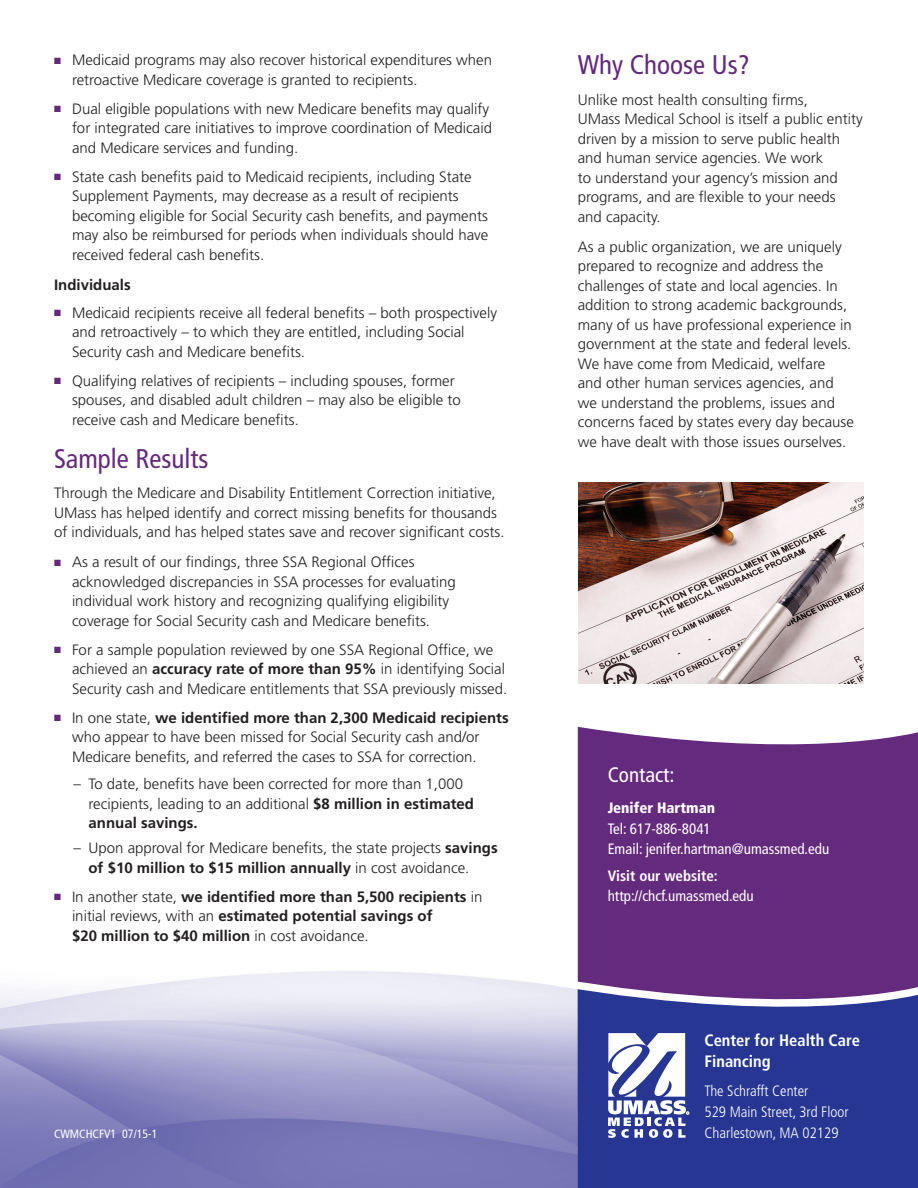
<style>
.page{position:relative;width:918px;height:1188px;background:#fff}
.page>*{position:absolute;margin:0;border:0;box-sizing:border-box;transform-origin:0 0}
.Headers{font:condensed 27px "Frutiger LT Std";color:#642a7d}
.Headers-2{font:condensed 21px "Frutiger LT Std";color:#fff}
.t1{font:700 condensed 16.5px/21px "Frutiger LT Std";color:#fff}
.Body_Copy{font:300 15px/19.5px "Frutiger LT Std";color:#231f20}
.Body_Copy-2{font:700 15px/19.6px "Frutiger LT Std";color:#231f20}
.Body_Copy-3{font:condensed 15px/19.5px "Frutiger LT Std";color:#fff}
.t2{font:300 condensed 15px "Frutiger LT Std";color:#fff}
.Body_Copy-4{font:900 condensed 15px "Frutiger LT Std";color:#fff}
.t3{font:condensed 12px "Frutiger LT Std";color:#fff}
.s1{color:#642a7d}
.s2{font-weight:700}
.s3{font-stretch:condensed}
.s4{font-weight:300}
</style>
<div class="page">
<img style="left:0;top:962px;width:578px;height:226px">
<div style="left:578px;top:727px;width:340px;height:245px;background:#642a7d"></div>
<div style="left:578px;top:1138px;width:340px;height:50px;background:#263692"></div>
<svg style="left:539px;top:972px;width:379px;height:166px;background:#5559a3"></svg>
<img style="left:579px;top:483px;width:285px;height:201px">
<p class="Body_Copy" style="left:72px;top:51px;width:422px;text-indent:-18px"><span class="s1">■</span> Medicaid programs may also recover historical expenditures when retroactive Medicare coverage is granted to recipients.</p>
<p class="Body_Copy" style="left:72px;top:99px;width:422px;text-indent:-18px"><span class="s1">■</span> Dual eligible populations with new Medicare benefits may qualify for integrated care initiatives to improve coordination of Medicaid and Medicare services and funding.</p>
<p class="Body_Copy" style="left:72px;top:167px;width:418px;text-indent:-18px"><span class="s1">■</span> State cash benefits paid to Medicaid recipients, including State Supplement Payments, may decrease as a result of recipients becoming eligible for Social Security cash benefits, and payments may also be reimbursed for periods when individuals should have received federal cash benefits.</p>
<p class="Body_Copy-2" style="left:54px;top:275px;width:78px">Individuals</p>
<p class="Body_Copy" style="left:72px;top:303px;width:427px;text-indent:-18px"><span class="s1">■</span> Medicaid recipients receive all federal benefits – both prospectively and retroactively – to which they are entitled, including Social<br>Security cash and Medicare benefits.</p>
<p class="Body_Copy" style="left:72px;top:371px;width:390px;text-indent:-18px"><span class="s1">■</span> Qualifying relatives of recipients – including spouses, former spouses, and disabled adult children – may also be eligible to receive cash and Medicare benefits.</p>
<p class="Headers" style="left:54px;top:443px;width:156px">Sample Results</p>
<p class="Body_Copy" style="left:54px;top:483px;width:452px">Through the Medicare and Disability Entitlement Correction initiative,<br>UMass has helped identify and correct missing benefits for thousands of individuals, and has helped states save and recover significant costs.</p>
<p class="Body_Copy" style="left:72px;top:553px;width:385px;text-indent:-18px"><span class="s1">■</span> As a result of our findings, three SSA Regional Offices acknowledged discrepancies in SSA processes for evaluating individual work history and recognizing qualifying eligibility coverage for Social Security cash and Medicare benefits.</p>
<p class="Body_Copy" style="left:72px;top:640px;width:437px;text-indent:-18px"><span class="s1">■</span> For a sample population reviewed by one SSA Regional Office, we achieved an <span class="s2">accuracy rate of more than 95%</span> in identifying Social<br>Security cash and Medicare entitlements that SSA previously missed.</p>
<p class="Body_Copy" style="left:72px;top:708px;width:438px;text-indent:-18px"><span class="s1">■</span> In one state, <span class="s2">we identified more than 2,300 Medicaid recipients </span>who appear to have been missed for Social Security cash and/or<br>Medicare benefits, and referred the cases to SSA for correction.</p>
<p class="Body_Copy" style="left:88px;top:775px;width:387px;text-indent:-15px"><span class="s3">–</span> To date, benefits have been corrected for more than 1,000 recipients, leading to an additional <span class="s2">$8 million in estimated annual savings.</span></p>
<p class="Body_Copy" style="left:88px;top:838px;width:411px;text-indent:-15px"><span class="s3">–</span> Upon approval for Medicare benefits, the state projects <span class="s2">savings of $10 million to $15 million annually</span> in cost avoidance.</p>
<p class="Body_Copy-2" style="left:72px;top:887px;width:412px;text-indent:-18px"><span class="s1">■</span> <span class="s4">In another state,</span> we identified more than 5,500 recipients <span class="s4">in initial reviews, with an</span> estimated potential savings of<br>$20 million to $40 million <span class="s4">in cost avoidance.</span></p>
<p class="t3" style="left:54px;top:1127px;width:105px">CWMCHCFV1 07/15-1</p>
<p class="Headers" style="left:578px;top:49px;width:173px">Why Choose Us?</p>
<p class="Body_Copy" style="left:578px;top:90px;width:287px">Unlike most health consulting firms,<br>UMass Medical School is itself a public entity driven by a mission to serve public health and human service agencies. We work<br>to understand your agency’s mission and programs, and are flexible to your needs and capacity.</p>
<p class="Body_Copy" style="left:578px;top:237px;width:278px">As a public organization, we are uniquely prepared to recognize and address the challenges of state and local agencies. In addition to strong academic backgrounds, many of us have professional experience in government at the state and federal levels.<br>We have come from Medicaid, welfare<br>and other human services agencies, and we understand the problems, issues and concerns faced by states every day because we have dealt with those issues ourselves.</p>
<p class="Headers-2" style="left:608px;top:763px;width:68px">Contact:</p>
<p class="Body_Copy-4" style="left:608px;top:798px;width:109px">Jenifer Hartman</p>
<p class="Body_Copy-3" style="left:608px;top:819px;width:105px">Tel: 617-886-8041</p>
<p class="Body_Copy-3" style="left:608px;top:839px;width:223px">Email: jenifer.hartman@umassmed.edu</p>
<p class="Body_Copy-3" style="left:608px;top:867px;width:148px"><span class="s2">Visit our website: </span>http://chcf.umassmed.edu</p>
<p class="t1" style="left:705px;top:1030px;width:157px">Center for Health Care<br>Financing</p>
<p class="t2" style="left:705px;top:1082px;width:105px">The Schrafft Center</p>
<p class="t2" style="left:705px;top:1103px;width:146px">529 Main Street, 3rd Floor</p>
<p class="t2" style="left:705px;top:1124px;width:136px">Charlestown, MA 02129</p>
</div>
